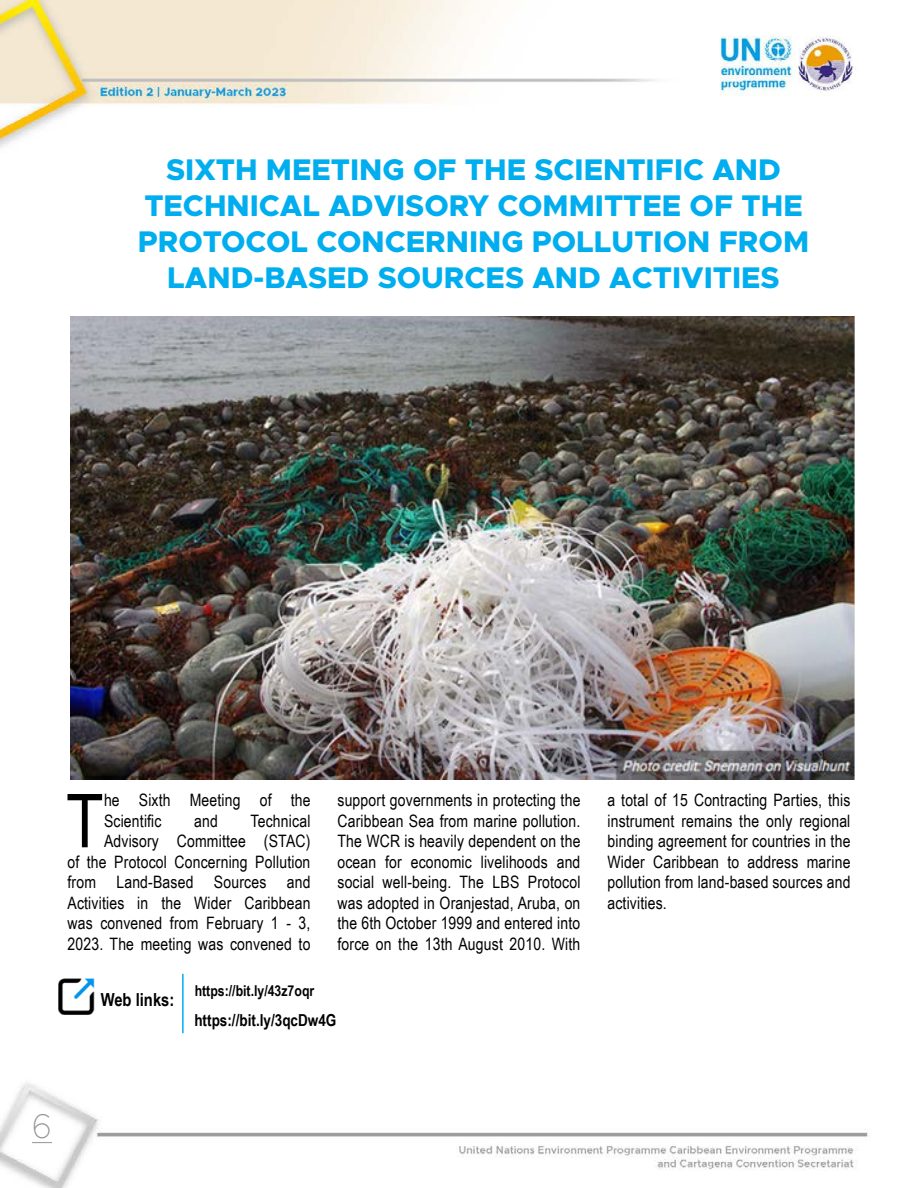
<style>
.page{position:relative;width:918px;height:1188px;background:#fff}
.page>*{position:absolute;margin:0;border:0;box-sizing:border-box;transform-origin:0 0}
.t1{font:74.4px "Arial Narrow";color:#000}
.t2{font:100 34.5px "Metropolis";color:#939598}
.t3{font:800 30px/36px "Metropolis";color:#00aeef}
.t4{font:700 18px "Arial Narrow";color:#000}
.t5{font:17.1px/20.5px "Arial Narrow";letter-spacing:.01em;color:#000;text-align:justify}
.t6{font:700 16.5px "Arial Narrow";color:#000}
.t7{font:700 15px "Arial Narrow";color:#000}
</style>
<div class="page">
<img style="left:0;top:0;width:868px;height:1188px">
<svg style="left:32px;top:1142px;width:20px;height:1px"></svg>
<img style="left:70px;top:317px;width:785px;height:463px">
<img style="left:55px;top:975px;width:43px;height:42px">
<hr style="left:182px;top:974px;width:2px;height:59px;background:#00aeef">
<h3 class="t3" style="left:144px;top:152px;width:635px;text-indent:22px">SIXTH MEETING OF THE SCIENTIFIC AND<br>TECHNICAL ADV</h3>
<h3 class="t3" style="left:396px;top:188px;width:408px">ISORY COMM ITTEE OF THE</h3>
<h3 class="t3" style="left:138px;top:224px;width:669px">PROTOCOL CONCERNING POLLUTION FROM</h3>
<h3 class="t3" style="left:167px;top:260px;width:613px">LAND-BASED SOURCES AND ACTIVITIES</h3>
<h1 class="t1" style="left:66px;top:766px;width:39px">T</h1>
<p class="t5" style="left:104px;top:789px;width:208px">he Sixth Meeting of the<br>Scientific</p>
<p class="t5" style="left:67px;top:810px;width:245px;text-align:right">Technical<br>Advisory Committee (STAC)<br>of the Protocol Concerning Pollution from Land-Based Sources and<br>Activities in the Wider Caribbean was convened from February 1 - 3,<br>2023. The meeting was convened to</p>
<p class="t5" style="left:194px;top:810px;width:25px">and</p>
<p class="t5" style="left:337px;top:789px;width:245px">support governments in protecting the Caribbean Sea from marine pollution.<br>The WCR is heavily dependent on the ocean for economic livelihoods and social well-being. The LBS Protocol was adopted in Oranjestad, Aruba, on the 6th October 1999 and entered into force on the 13th August 2010. With</p>
<p class="t5" style="left:607px;top:789px;width:245px">a total of 15 Contracting Parties, this instrument remains the only regional binding agreement for countries in the Wider Caribbean to address marine pollution from land-based sources and activities.</p>
<p class="t4" style="left:101px;top:986px;width:75px">Web links:</p>
<p class="t7" style="left:195px;top:980px;width:121px">https://bit.ly/43z7oqr</p>
<p class="t6" style="left:194px;top:1008px;width:144px">https://bit.ly/3qcDw4G</p>
<h2 class="t2" style="left:32px;top:1105px;width:22px">6</h2>
</div>
